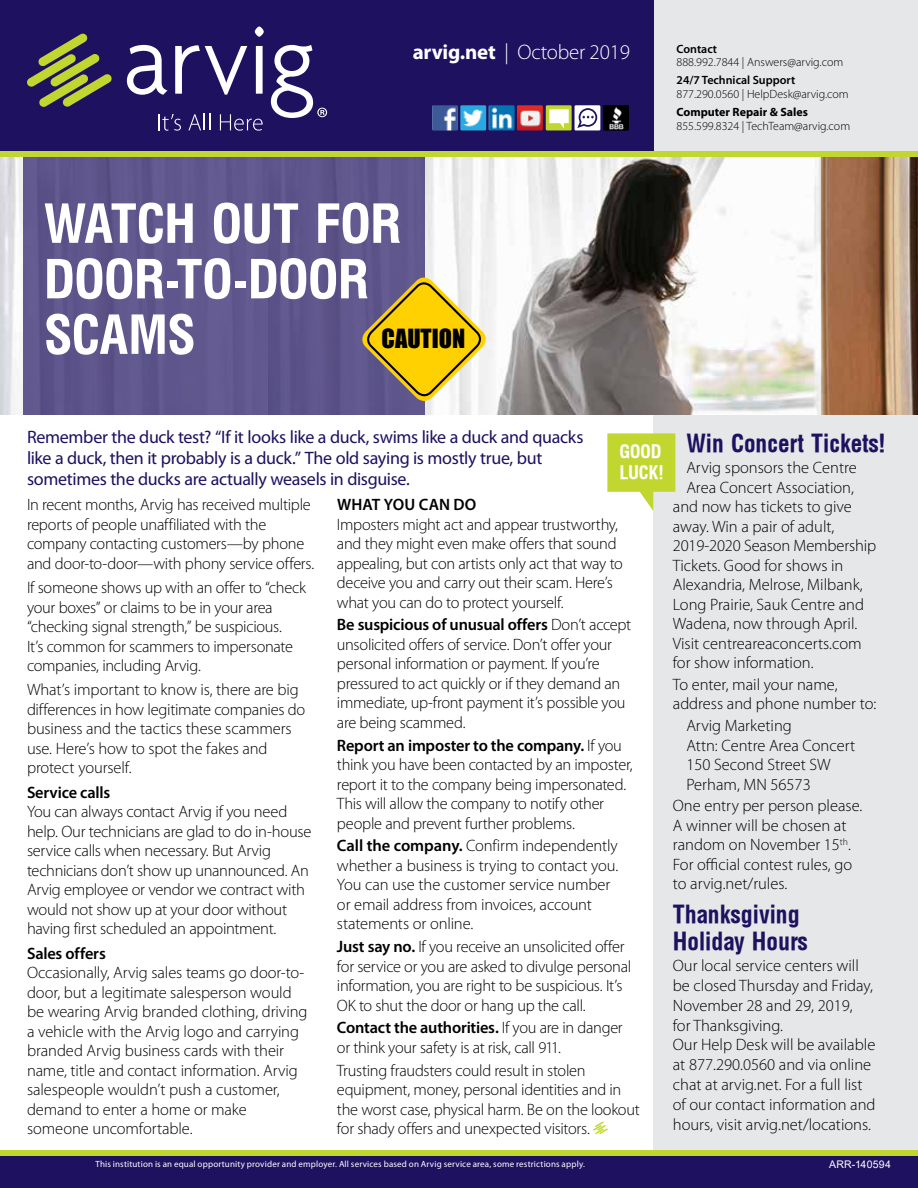
<style>
.page{position:relative;width:918px;height:1188px;background:#fff}
.page>*{position:absolute;margin:0;border:0;box-sizing:border-box;transform-origin:0 0}
.t1{font:700 52.65px/55.5px "Triumvirate Condensed";letter-spacing:-.01em;color:#fff}
.t2{font:24.3px "Impact";color:#000}
.t3{font:700 24px/27px "Triumvirate Condensed";color:#1d1160}
.t4{font:300 21px "Myriad Pro";letter-spacing:-.01em;color:#fff}
.t5{font:18px/21px "Myriad Pro";letter-spacing:-.02em;color:#1d1160}
.t6{font:700 18px/21px "Triumvirate Condensed";letter-spacing:-.005em;color:#fff}
.t7{font:300 16.5px/19.5px "Myriad Pro";letter-spacing:-.01em;color:#000}
.t8{font:600 16.5px "Myriad Pro";letter-spacing:-.01em;color:#000}
.t9{font:300 12px/13.5px "Myriad Pro";color:#000}
.t10{font:10.5px "Arial";letter-spacing:.025em;color:#fff}
.t11{font:9px "Myriad Pro";letter-spacing:.02em;color:#fff}
.s1{font-weight:700}
.s2{font-weight:600}
.s3{font-stretch:semi-condensed}
</style>
<div class="page">
<div style="left:653px;top:0;width:265px;height:1188px;background:#e6e7e8"></div>
<div style="left:0;top:1152px;width:918px;height:36px;background:#1d1160"></div>
<div style="left:0;top:0;width:653px;height:153px;background:#1d1160"></div>
<svg style="left:27px;top:33px;width:85px;height:74px"></svg>
<svg style="left:127px;top:45px;width:41px;height:50px"></svg>
<svg style="left:175px;top:45px;width:72px;height:50px"></svg>
<svg style="left:255px;top:26px;width:9px;height:68px"></svg>
<svg style="left:158px;top:114px;width:23px;height:17px"></svg>
<svg style="left:188px;top:113px;width:22px;height:17px"></svg>
<svg style="left:220px;top:114px;width:43px;height:17px"></svg>
<svg style="left:271px;top:45px;width:56px;height:73px"></svg>
<div style="left:0;top:1150px;width:918px;height:5px;background:#c1d72f"></div>
<div style="left:603px;top:105px;width:26px;height:25px;background:#000"></div>
<img style="left:604px;top:105px;width:21px;height:25px">
<img style="left:489px;top:105px;width:26px;height:25px">
<img style="left:460px;top:105px;width:26px;height:25px">
<img style="left:432px;top:105px;width:26px;height:25px">
<img style="left:517px;top:105px;width:26px;height:25px">
<div style="left:546px;top:105px;width:26px;height:25px;background:#c1d72f"></div>
<svg style="left:549px;top:109px;width:20px;height:19px"></svg>
<div style="left:575px;top:105px;width:25px;height:25px;background:#fff"></div>
<svg style="left:577px;top:108px;width:21px;height:20px"></svg>
<svg style="left:607px;top:433px;width:68px;height:78px"></svg>
<svg style="left:593px;top:1121px;width:15px;height:13px"></svg>
<img style="left:493px;top:156px;width:250px;height:259px">
<img style="left:820px;top:156px;width:98px;height:259px">
<img style="left:425px;top:156px;width:68px;height:259px">
<img style="left:0;top:156px;width:23px;height:259px">
<img style="left:743px;top:156px;width:77px;height:259px">
<div style="left:23px;top:153px;width:402px;height:262px;background:#5f578d"></div>
<svg style="left:362px;top:275px;width:127px;height:129px"></svg>
<div style="left:0;top:151px;width:918px;height:5px;background:#c1d72f"></div>
<p class="t4" style="left:413px;top:40px;width:219px"><span class="s1">arvig.net</span> | October 2019</p>
<h1 class="t1" style="left:44px;top:195px;width:359px">WATCH OUT FOR<br>DOOR-TO-DOOR<br>SCAMS</h1>
<h2 class="t2" style="left:382px;top:319px;width:85px">CAUTION</h2>
<p class="t9" style="left:677px;top:42px;width:168px"><span class="s2">Contact<br></span>888.992.7844 <span class="s3">|</span> Answers@arvig.com</p>
<p class="t9" style="left:677px;top:74px;width:174px"><span class="s2">24/7 Technical Support<br></span>877.290.0560 <span class="s3">|</span> HelpDesk@arvig.com</p>
<p class="t9" style="left:677px;top:105px;width:175px"><span class="s1">Computer Repair &amp; Sales<br></span>855.599.8324 <span class="s3">|</span> TechTeam@arvig.com</p>
<p class="t5" style="left:27px;top:426px;width:558px">Remember the duck test? “If it looks like a duck, swims like a duck and quacks like a duck, then it probably is a duck.” The old saying is mostly true, but sometimes the ducks are actually weasels in disguise.</p>
<p class="t6" style="left:620px;top:441px;width:46px">GOOD<br>LUCK!</p>
<p class="t7" style="left:27px;top:495px;width:289px">In recent months, Arvig has received multiple reports of people unaffiliated with the company contacting customers—by phone and door-to-door—with phony service offers.</p>
<p class="t7" style="left:27px;top:578px;width:281px">If someone shows up with an offer to “check your boxes” or claims to be in your area “checking signal strength,” be suspicious.<br>It’s common for scammers to impersonate companies, including Arvig.</p>
<p class="t7" style="left:27px;top:680px;width:280px">What’s important to know is, there are big differences in how legitimate companies do business and the tactics these scammers use. Here’s how to spot the fakes and protect yourself.</p>
<p class="t8" style="left:27px;top:782px;width:85px">Service calls</p>
<p class="t7" style="left:27px;top:802px;width:286px">You can always contact Arvig if you need help. Our technicians are glad to do in-house service calls when necessary. But Arvig technicians don’t show up unannounced. An Arvig employee or vendor we contract with would not show up at your door without having first scheduled an appointment.</p>
<p class="t8" style="left:27px;top:943px;width:80px">Sales offers</p>
<p class="t7" style="left:27px;top:963px;width:282px">Occasionally, Arvig sales teams go door-to&shy;door, but a legitimate salesperson would be wearing Arvig branded clothing, driving a vehicle with the Arvig logo and carrying branded Arvig business cards with their name, title and contact information. Arvig salespeople wouldn’t push a customer, demand to enter a home or make someone uncomfortable.</p>
<p class="t8" style="left:337px;top:494px;width:141px">WHAT YOU CAN DO</p>
<p class="t7" style="left:337px;top:514px;width:287px">Imposters might act and appear trustworthy, and they might even make offers that sound appealing, but con artists only act that way to deceive you and carry out their scam. Here’s what you can do to protect yourself.</p>
<p class="t7" style="left:337px;top:615px;width:296px"><span class="s2">Be suspicious of unusual offers</span> Don’t accept unsolicited offers of service. Don’t offer your personal information or payment. If you’re pressured to act quickly or if they demand an immediate, up-front payment it’s possible you are being scammed.</p>
<p class="t7" style="left:337px;top:735px;width:297px"><span class="s2">Report an imposter to the company.</span> If you think you have been contacted by an imposter, report it to the company being impersonated.<br>This will allow the company to notify other people and prevent further problems.</p>
<p class="t7" style="left:337px;top:836px;width:283px"><span class="s2">Call the company.</span> Confirm independently whether a business is trying to contact you.<br>You can use the customer service number or email address from invoices, account statements or online.</p>
<p class="t7" style="left:337px;top:937px;width:296px"><span class="s2">Just say no.</span> If you receive an unsolicited offer for service or you are asked to divulge personal information, you are right to be suspicious. It’s OK to shut the door or hang up the call.</p>
<p class="t7" style="left:337px;top:1018px;width:287px"><span class="s2">Contact the authorities.</span> If you are in danger or think your safety is at risk, call 911.</p>
<p class="t7" style="left:337px;top:1060px;width:304px">Trusting fraudsters could result in stolen equipment, money, personal identities and in the worst case, physical harm. Be on the lookout for shady offers and unexpected visitors.</p>
<p class="t11" style="left:95px;top:1159px;width:491px">This institution is an equal opportunity provider and employer. All services based on Arvig service area, some restrictions apply.</p>
<h3 class="t3" style="left:686px;top:429px;width:201px">Win Concert Tickets!</h3>
<p class="t7" style="left:686px;top:458px;width:172px">Arvig sponsors the Centre</p>
<p class="t7" style="left:686px;top:477px;width:169px">Area Concert Association,</p>
<p class="t7" style="left:673px;top:497px;width:181px">and now has tickets to give</p>
<p class="t7" style="left:673px;top:516px;width:163px">away. Win a pair of adult,</p>
<p class="t7" style="left:673px;top:536px;width:205px">2019-2020 Season Membership</p>
<p class="t7" style="left:673px;top:555px;width:172px">Tickets. Good for shows in</p>
<p class="t7" style="left:673px;top:575px;width:192px">Alexandria, Melrose, Milbank,</p>
<p class="t7" style="left:673px;top:594px;width:193px">Long Prairie, Sauk Centre and</p>
<p class="t7" style="left:673px;top:614px;width:186px">Wadena, now through April.</p>
<p class="t7" style="left:673px;top:633px;width:190px">Visit centreareaconcerts.com</p>
<p class="t7" style="left:673px;top:653px;width:142px">for show information.</p>
<p class="t7" style="left:673px;top:675px;width:205px">To enter, mail your name, address and phone number to:</p>
<p class="t7" style="left:686px;top:716px;width:170px">Arvig Marketing<br>Attn: Centre Area Concert<br>150 Second Street SW<br>Perham, MN 56573</p>
<p class="t7" style="left:673px;top:796px;width:191px">One entry per person please.<br>A winner will be chosen at random on November 15<sup>th</sup>.<br>For official contest rules, go to arvig.net/rules.</p>
<h3 class="t3" style="left:673px;top:900px;width:136px">Thanksgiving<br>Holiday Hours</h3>
<p class="t7" style="left:673px;top:956px;width:204px">Our local service centers will be closed Thursday and Friday,<br>November 28 and 29, 2019,<br>for Thanksgiving.<br>Our Help Desk will be available at 877.290.0560 and via online chat at arvig.net. For a full list of our contact information and hours, visit arvig.net/locations.</p>
<p class="t10" style="left:829px;top:1157px;width:63px">ARR-140594</p>
</div>
